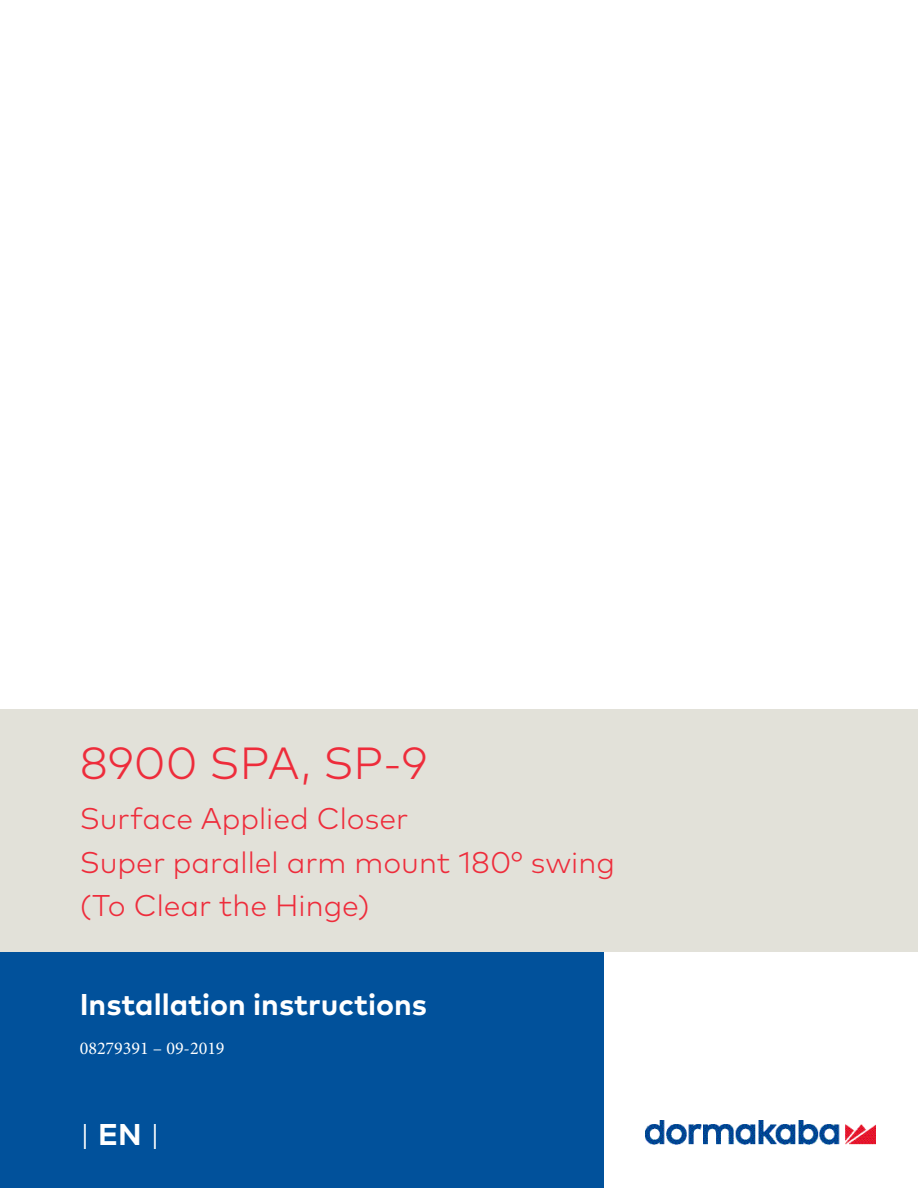
<style>
.page{position:relative;width:918px;height:1188px;background:#fff}
.page>*{position:absolute;margin:0;border:0;box-sizing:border-box;transform-origin:0 0}
.Title_30pt_36pt{font:300 45px "Mark Pro";color:#ee2c3b}
.Subtitle_20pt_36pt{font:300 30px "Mark Pro";color:#ee2c3b}
.Title_Bold_20pt_24pt{font:700 30px "Mark Pro";color:#fff}
.Title_Bold_20pt_24pt-2{font:300 30px "Mark Pro";color:#fff}
.t1{font:18px "Minion Pro";color:#fff}
.s1{font-weight:700}
</style>
<div class="page">
<img style="left:646px;top:1120px;width:230px;height:25px">
<div style="left:0;top:952px;width:603px;height:236px;background:#01519b"></div>
<div style="left:0;top:709px;width:918px;height:243px;background:#e2e1d9"></div>
<p class="Title_30pt_36pt" style="left:80px;top:729px;width:349px">8900 SPA, SP-9</p>
<p class="Subtitle_20pt_36pt" style="left:80px;top:796px;width:330px">Surface Applied Closer</p>
<p class="Subtitle_20pt_36pt" style="left:80px;top:840px;width:537px">Super parallel arm mount 180° swing</p>
<p class="Subtitle_20pt_36pt" style="left:80px;top:883px;width:292px">(To Clear the Hinge)</p>
<p class="Title_Bold_20pt_24pt" style="left:80px;top:982px;width:349px">Installation instructions</p>
<p class="t1" style="left:80px;top:1036px;width:146px">08279391 – 09-2019</p>
<p class="Title_Bold_20pt_24pt-2" style="left:80px;top:1112px;width:82px">| <span class="s1">EN</span> |</p>
</div>
